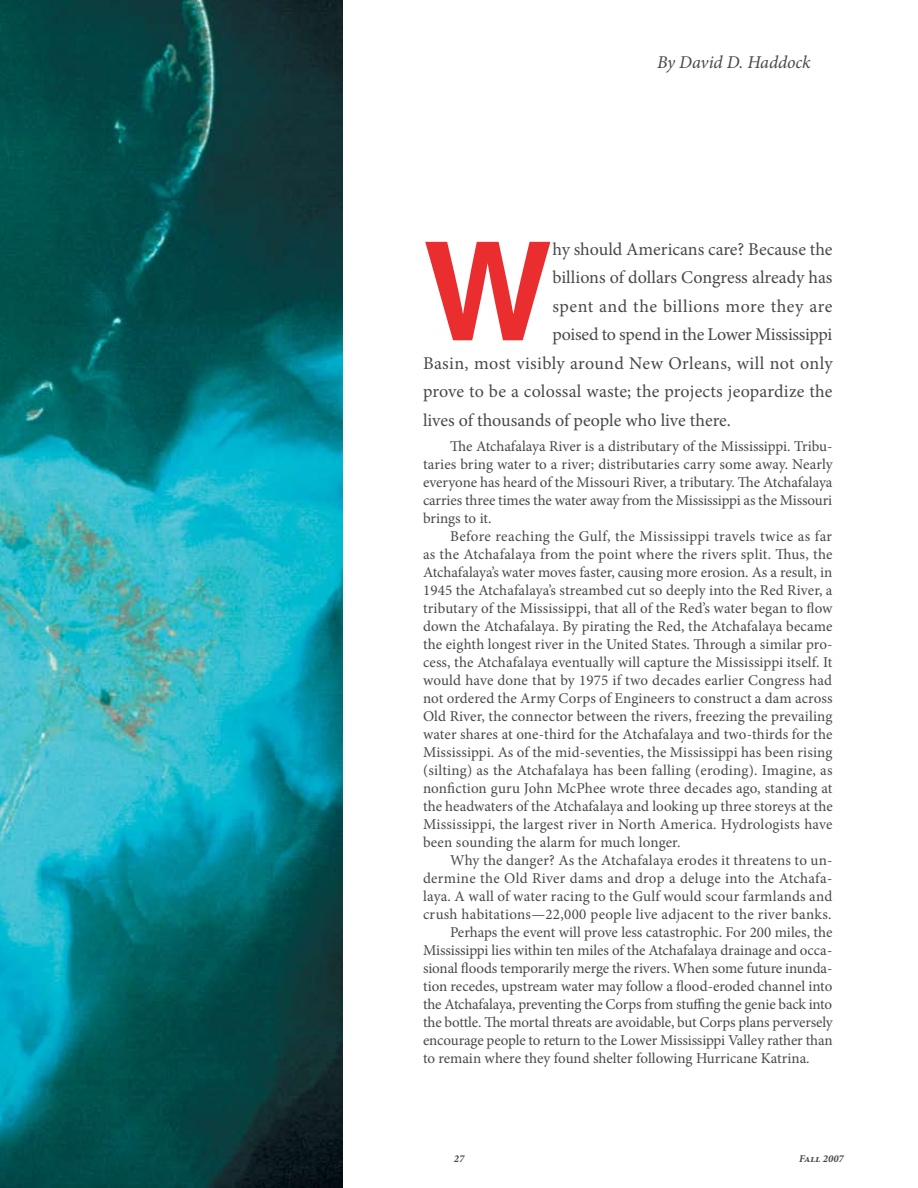
<style>
.page{position:relative;width:918px;height:1188px;background:#fff}
.page>*{position:absolute;margin:0;border:0;box-sizing:border-box;transform-origin:0 0}
.t1{font:137.1px "Sans BOLD";color:#ea2d2e}
.t2{font:18px "Minion Pro";letter-spacing:.01em;color:#48484a}
.t3{font:18px "Minion Pro";letter-spacing:-.02em;color:#48484a}
.t4{font:italic 18px "Minion Pro";letter-spacing:-.005em;color:#48484a}
.t5{font:15px/18px "Minion Pro";color:#48484a;text-align:justify}
.t6{font:15px "Minion Pro";letter-spacing:.02em;color:#48484a}
.t7{font:italic 700 10.5px "Minion Pro";color:#48484a}
</style>
<div class="page">
<img style="left:0;top:0;width:342px;height:1188px">
<p class="t4" style="left:657px;top:50px;width:155px">By David D. Haddock</p>
<h1 class="t1" style="left:423px;top:208px;width:127px">W</h1>
<p class="t2" style="left:552px;top:237px;width:282px">hy should Americans care? Because the</p>
<p class="t2" style="left:552px;top:265px;width:282px">billions of dollars Congress already has</p>
<p class="t2" style="left:552px;top:294px;width:281px">spent and the billions more they are</p>
<p class="t3" style="left:552px;top:322px;width:281px">poised to spend in the Lower Mississippi</p>
<p class="t2" style="left:423px;top:351px;width:412px">Basin, most visibly around New Orleans, will not only</p>
<p class="t2" style="left:423px;top:379px;width:411px">prove to be a colossal waste; the projects jeopardize the</p>
<p class="t2" style="left:423px;top:408px;width:309px">lives of thousands of people who live there.</p>
<p class="t5" style="left:423px;top:438px;width:411px;text-indent:27px">The Atchafalaya River is a distributary of the Mississippi. Tribu&shy;taries bring water to a river; distributaries carry some away. Nearly everyone has heard of the Missouri River, a tributary. The Atchafalaya carries three times the water away from the Mississippi as the Missouri brings to it.</p>
<p class="t5" style="left:423px;top:528px;width:411px;text-indent:27px">Before reaching the Gulf, the Mississippi travels twice as far as the Atchafalaya from the point where the rivers split. Thus, the Atchafalaya’s water moves faster, causing more erosion. As a result, in 1945 the Atchafalaya’s streambed cut so deeply into the Red River, a tributary of the Mississippi, that all of the Red’s water began to flow down the Atchafalaya. By pirating the Red, the Atchafalaya became the eighth longest river in the United States. Through a similar pro&shy;cess, the Atchafalaya eventually will capture the Mississippi itself. It would have done that by 1975 if two decades earlier Congress had not ordered the Army Corps of Engineers to construct a dam across Old River, the connector between the rivers, freezing the prevailing water shares at one-third for the Atchafalaya and two-thirds for the Mississippi. As of the mid-seventies, the Mississippi has been rising (silting) as the Atchafalaya has been falling (eroding). Imagine, as nonfiction guru John McPhee wrote three decades ago, standing at the headwaters of the Atchafalaya and looking up three storeys at the Mississippi, the largest river in North America. Hydrologists have been sounding the alarm for much longer.</p>
<p class="t5" style="left:450px;top:852px;width:384px">Why the danger? As the Atchafalaya erodes it threatens to un-</p>
<p class="t5" style="left:423px;top:870px;width:411px">dermine the Old River dams and drop a deluge into the Atchafa-</p>
<p class="t5" style="left:423px;top:888px;width:411px">laya. A wall of water racing to the Gulf would scour farmlands and</p>
<p class="t6" style="left:423px;top:904px;width:410px">crush habitations—22,000 people live adjacent to the river banks.</p>
<p class="t5" style="left:450px;top:924px;width:384px">Perhaps the event will prove less catastrophic. For 200 miles, the</p>
<p class="t5" style="left:423px;top:942px;width:411px">Mississippi lies within ten miles of the Atchafalaya drainage and occa-</p>
<p class="t5" style="left:423px;top:960px;width:411px">sional floods temporarily merge the rivers. When some future inunda-</p>
<p class="t5" style="left:423px;top:978px;width:411px">tion recedes, upstream water may follow a flood-eroded channel into</p>
<p class="t5" style="left:423px;top:996px;width:411px">the Atchafalaya, preventing the Corps from stuffing the genie back into</p>
<p class="t5" style="left:423px;top:1014px;width:412px">the bottle. The mortal threats are avoidable, but Corps plans perversely</p>
<p class="t5" style="left:423px;top:1032px;width:411px">encourage people to return to the Lower Mississippi Valley rather than</p>
<p class="t5" style="left:423px;top:1050px;width:388px">to remain where they found shelter following Hurricane Katrina.</p>
<p class="t7" style="left:454px;top:1151px;width:12px">27</p>
<p class="t7" style="left:799px;top:1151px;width:46px">Fall 2007</p>
</div>
